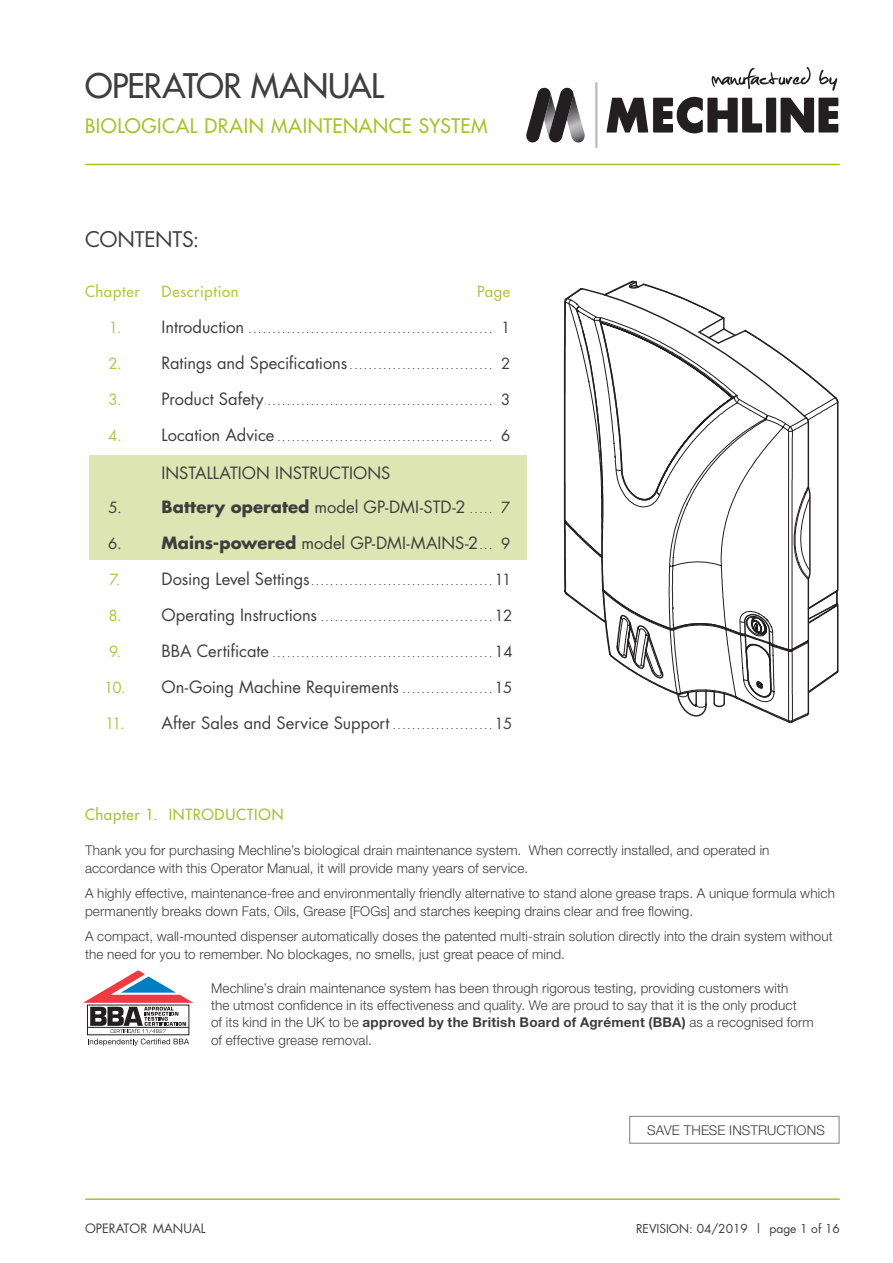
<style>
.page{position:relative;width:893px;height:1263px;background:#fff}
.page>*{position:absolute;margin:0;border:0;box-sizing:border-box;transform-origin:0 0}
.Lv1_Main_Heading{font:33px "Futura";letter-spacing:-.015em;color:#3e3e3f}
.Lv2_Main_Heading{font:21px "Futura";letter-spacing:-.01em;color:#3e3e3f}
.Lv3_Heading__model_n{font:19.5px "Futura";letter-spacing:.03em;color:#aac12c}
.Lv2_Main_Heading-2{font:16.5px "Futura";color:#3e3e3f}
.Lv2_Main_Heading-3{font:15px "Futura";letter-spacing:.05em;color:#b2c63f}
.Lv4_Subheadings__gre{font:15px "Futura";letter-spacing:.045em;color:#aac12c}
.Lv2_Main_Heading-4{font:15px "Futura";color:#b2c63f}
.Lv2_Main_Heading-5{font:15px "Futura";color:#3e3e3f}
.Lv5_Body_copy{font:300 13.5px/17.2px "Helvetica Neue LT Std";letter-spacing:.01em;color:#3e3e3f}
.Lv4_Subheadings__gre-2{font:300 13.5px/17.2px "Helvetica Neue LT Std";letter-spacing:.01em;color:#3e3e3f}
.t1{font:12.6px "Futura";color:#3e3e3f}
.t2{font:12px "Futura";color:#3e3e3f}
.Lv2_Main_Heading-6{font:10.5px "Futura";color:#3e3e3f}
.s1{font-size:16.5px}
.s2{font-size:15px}
.s3{font-weight:700}
.s4{font-size:10.5px}
.s5{font-size:15px;color:#b2c63f}
</style>
<div class="page">
<hr style="left:85px;top:1198px;width:755px;height:2px;background:#aac12c">
<svg style="left:564px;top:281px;width:274px;height:442px"></svg>
<div style="left:89px;top:456px;width:438px;height:104px;background:#dde5b2"></div>
<svg style="left:607px;top:97px;width:155px;height:36px"></svg>
<div style="left:766px;top:98px;width:10px;height:35px;background:#231f20"></div>
<svg style="left:781px;top:98px;width:57px;height:35px"></svg>
<hr style="left:595px;top:82px;width:2px;height:66px;background:#bcbdc0">
<svg style="left:526px;top:87px;width:59px;height:56px"></svg>
<svg style="left:712px;top:67px;width:99px;height:22px"></svg>
<svg style="left:819px;top:70px;width:18px;height:21px"></svg>
<div style="left:629px;top:1116px;width:210px;height:27px;border:1px solid #808285"></div>
<hr style="left:85px;top:164px;width:755px;height:1px;background:#aac12c">
<svg style="left:83px;top:970px;width:110px;height:76px"></svg>
<p class="Lv1_Main_Heading" style="left:85px;top:65px;width:300px">OPERATOR MANUAL</p>
<p class="Lv3_Heading__model_n" style="left:85px;top:113px;width:404px">BIOLOGICAL DRAIN MAINTENANCE SYSTEM</p>
<p class="Lv2_Main_Heading" style="left:85px;top:225px;width:116px">CONTENTS:</p>
<p class="Lv2_Main_Heading-3" style="left:85px;top:281px;width:56px">Chapter</p>
<p class="Lv2_Main_Heading-3" style="left:162px;top:281px;width:79px">Description</p>
<p class="Lv2_Main_Heading-3" style="left:477px;top:281px;width:35px">Page</p>
<p class="Lv2_Main_Heading-4" style="left:109px;top:317px;width:14px">1.</p>
<p class="Lv2_Main_Heading-6" style="left:162px;top:322px;width:350px"><span class="s1">Introduction</span> ................................................... <span class="s2">1</span></p>
<p class="Lv2_Main_Heading-4" style="left:108px;top:353px;width:15px">2.</p>
<p class="Lv2_Main_Heading-6" style="left:162px;top:358px;width:350px"><span class="s1">Ratings and Specifications</span>.............................. <span class="s2">2</span></p>
<p class="Lv2_Main_Heading-4" style="left:108px;top:389px;width:15px">3.</p>
<p class="Lv2_Main_Heading-6" style="left:162px;top:394px;width:350px"><span class="s1">Product Safety</span> ............................................... <span class="s2">3</span></p>
<p class="Lv2_Main_Heading-4" style="left:108px;top:425px;width:15px">4.</p>
<p class="Lv2_Main_Heading-6" style="left:162px;top:430px;width:350px"><span class="s1">Location Advice</span> ............................................. <span class="s2">6</span></p>
<p class="Lv2_Main_Heading-2" style="left:162px;top:462px;width:230px">INSTALLATION INSTRUCTIONS</p>
<p class="Lv2_Main_Heading-5" style="left:108px;top:497px;width:15px">5.</p>
<p class="Lv2_Main_Heading-2" style="left:162px;top:495px;width:350px"><span class="s3">Battery operated</span> model GP-DMI-STD-2 <span class="s4">.....</span> <span class="s2">7</span></p>
<p class="Lv2_Main_Heading-5" style="left:108px;top:533px;width:15px">6.</p>
<p class="Lv2_Main_Heading-2" style="left:162px;top:531px;width:350px"><span class="s3">Mains-powered</span> model GP-DMI-MAINS-2<span class="s4">...</span> <span class="s2">9</span></p>
<p class="Lv2_Main_Heading-4" style="left:110px;top:569px;width:13px">7.</p>
<p class="Lv2_Main_Heading-6" style="left:162px;top:574px;width:351px"><span class="s1">Dosing Level Settings</span>......................................<span class="s2">11</span></p>
<p class="Lv2_Main_Heading-4" style="left:108px;top:605px;width:15px">8.</p>
<p class="Lv2_Main_Heading-6" style="left:162px;top:610px;width:352px"><span class="s1">Operating Instructions</span> ....................................<span class="s2">12</span></p>
<p class="Lv2_Main_Heading-4" style="left:109px;top:641px;width:14px">9.</p>
<p class="Lv2_Main_Heading-6" style="left:162px;top:646px;width:352px"><span class="s1">BBA Certificate</span> ..............................................<span class="s2">14</span></p>
<p class="Lv2_Main_Heading-2" style="left:104px;top:675px;width:410px"><span class="s5">10.</span> On-Going Machine Requirements <span class="s4">...................</span> <span class="s2">15</span></p>
<p class="Lv2_Main_Heading-2" style="left:105px;top:711px;width:409px"><span class="s5">11.</span> After Sales and Service Support <span class="s4">.....................</span> <span class="s2">15</span></p>
<p class="Lv4_Subheadings__gre" style="left:85px;top:804px;width:200px">Chapter 1. INTRODUCTION</p>
<p class="Lv4_Subheadings__gre-2" style="left:85px;top:842px;width:686px">Thank you for purchasing Mechline’s biological drain maintenance system. When correctly installed, and operated in accordance with this Operator Manual, it will provide many years of service.</p>
<p class="Lv5_Body_copy" style="left:85px;top:885px;width:751px">A highly effective, maintenance-free and environmentally friendly alternative to stand alone grease traps. A unique formula which permanently breaks down Fats, Oils, Grease [FOGs] and starches keeping drains clear and free flowing.</p>
<p class="Lv5_Body_copy" style="left:85px;top:928px;width:749px">A compact, wall-mounted dispenser automatically doses the patented multi-strain solution directly into the drain system without the need for you to remember. No blockages, no smells, just great peace of mind.</p>
<p class="Lv5_Body_copy" style="left:211px;top:979px;width:604px">Mechline’s drain maintenance system has been through rigorous testing, providing customers with<br>the utmost confidence in its effectiveness and quality. We are proud to say that it is the only product<br>of its kind in the UK to be <span class="s3">approved by the British Board of Agrément (BBA)</span> as a recognised form of effective grease removal.</p>
<p class="Lv5_Body_copy" style="left:647px;top:1122px;width:179px">SAVE THESE INSTRUCTIONS</p>
<p class="t1" style="left:85px;top:1220px;width:122px">OPERATOR MANUAL</p>
<p class="t2" style="left:636px;top:1220px;width:205px">REVISION: 04/2019 | page 1 of 16</p>
</div>
